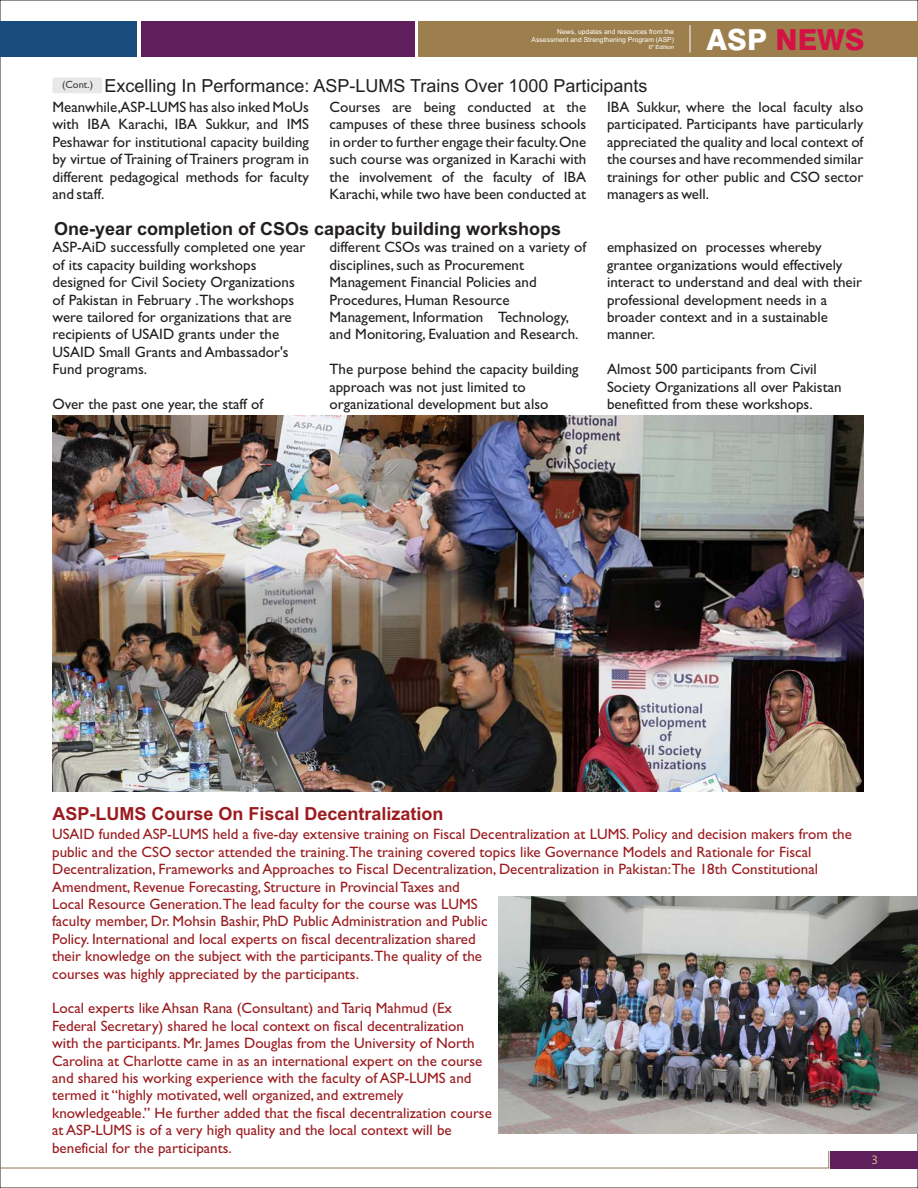
<style>
.page{position:relative;width:918px;height:1188px;background:#fff}
.page>*{position:absolute;margin:0;border:0;box-sizing:border-box;transform-origin:0 0}
.t1{font:800 28.95px "Swiss 721 BT";color:#d41145}
.t2{font:18px "Arial";color:#231f20}
.t3{font:700 18px "Arial";color:#231f20}
.t4{font:700 18px "Arial";color:#9b1b1f}
.t5{font:15px/17.4px "Gill Sans";color:#231f20}
.t6{font:15px/17.4px "Gill Sans";color:#9b1b1f}
.t7{font:12px "Ebrima";color:#dec08a}
.t8{font:10.5px "Gill Sans";color:#414142}
.t9{font:6.75px/7.6px "Arial";color:#fff;text-align:right}
.t10{font:5.55px "Arial";color:#fff;scale:1.11 1}
.s1{color:#fff}
</style>
<div class="page">
<div style="left:0;top:21px;width:137px;height:35px;background:#184c7c"></div>
<div style="left:141px;top:21px;width:273px;height:35px;background:#5f1f5d"></div>
<div style="left:419px;top:21px;width:499px;height:35px;background:#9c7f4d"></div>
<svg style="left:690px;top:25px;width:1px;height:28px"></svg>
<div style="left:830px;top:1151px;width:88px;height:17px;background:#5f1f5d"></div>
<svg style="left:0;top:1150px;width:830px;height:19px"></svg>
<img style="left:498px;top:896px;width:420px;height:238px">
<img style="left:53px;top:416px;width:811px;height:375px">
<div style="left:53px;top:77px;width:49px;height:16px;background:#e7e8e8;border-radius:2px"></div>
<p class="t8" style="left:62px;top:81px;width:33px">(Cont.)</p>
<p class="t9" style="left:532px;top:29px;width:144px">News, updates and resources from the<br>Assessment and Strengthening Program (ASP)</p>
<p class="t10" style="left:649px;top:45px;width:24px">6 Edition</p>
<p class="t2" style="left:104px;top:79px;width:545px">Excelling In Performance: ASP-LUMS Trains Over 1000 Participants</p>
<h1 class="t1" style="left:707px;top:28px;width:159px"><span class="s1">ASP</span> NEWS</h1>
<p class="t5" style="left:53px;top:100px;width:258px;text-align:justify">Meanwhile,ASP-LUMS has also inked MoUs with IBA Karachi, IBA Sukkur, and IMS Peshawar for institutional capacity building by virtue of Training of Trainers program in different pedagogical methods for faculty and staff.</p>
<p class="t5" style="left:607px;top:100px;width:258px;text-align:justify">IBA Sukkur, where the local faculty also participated. Participants have particularly appreciated the quality and local context of the courses and have recommended similar trainings for other public and CSO sector managers as well.</p>
<p class="t5" style="left:330px;top:100px;width:258px;text-align:justify">Courses are being conducted at the campuses of these three business schools in order to further engage their faculty.One such course was organized in Karachi with the involvement of the faculty of IBA Karachi,while two have been conducted at</p>
<p class="t3" style="left:54px;top:222px;width:509px">One-year completion of CSOs capacity building workshops</p>
<p class="t5" style="left:330px;top:240px;width:258px">different CSOs was trained on a variety of disciplines, such as Procurement Management Financial Policies and Procedures, Human Resource Management, Information Technology, and Monitoring, Evaluation and Research.</p>
<p class="t5" style="left:330px;top:362px;width:251px">The purpose behind the capacity building approach was not just limited to organizational development but also</p>
<p class="t5" style="left:53px;top:240px;width:254px">ASP-AiD successfully completed one year of its capacity building workshops designed for Civil Society Organizations of Pakistan in February .The workshops were tailored for organizations that are recipients of USAID grants under the USAID Small Grants and Ambassador's Fund programs.</p>
<p class="t5" style="left:53px;top:397px;width:212px">Over the past one year, the staff of</p>
<p class="t5" style="left:607px;top:240px;width:256px">emphasized on processes whereby grantee organizations would effectively interact to understand and deal with their professional development needs in a broader context and in a sustainable manner.</p>
<p class="t5" style="left:607px;top:362px;width:236px">Almost 500 participants from Civil<br>Society Organizations all over Pakistan benefitted from these workshops.</p>
<p class="t4" style="left:53px;top:807px;width:393px">ASP-LUMS Course On Fiscal Decentralization</p>
<p class="t6" style="left:52px;top:827px;width:801px">USAID funded ASP-LUMS held a five-day extensive training on Fiscal Decentralization at LUMS. Policy and decision makers from the public and the CSO sector attended the training.The training covered topics like Governance Models and Rationale for Fiscal Decentralization, Frameworks and Approaches to Fiscal Decentralization, Decentralization in Pakistan:The 18th Constitutional Amendment, Revenue Forecasting, Structure in Provincial Taxes and<br>Local Resource Generation.The lead faculty for the course was LUMS<br>faculty member, Dr. Mohsin Bashir, PhD Public Administration and Public<br>Policy. International and local experts on fiscal decentralization shared<br>their knowledge on the subject with the participants.The quality of the<br>courses was highly appreciated by the participants.</p>
<p class="t6" style="left:52px;top:1001px;width:441px">Local experts like Ahsan Rana (Consultant) and Tariq Mahmud (Ex Federal Secretary) shared he local context on fiscal decentralization with the participants. Mr. James Douglas from the University of North Carolina at Charlotte came in as an international expert on the course and shared his working experience with the faculty of ASP-LUMS and termed it “highly motivated, well organized, and extremely knowledgeable.” He further added that the fiscal decentralization course at ASP-LUMS is of a very high quality and the local context will be beneficial for the participants.</p>
<p class="t7" style="left:871px;top:1155px;width:8px">3</p>
</div>
